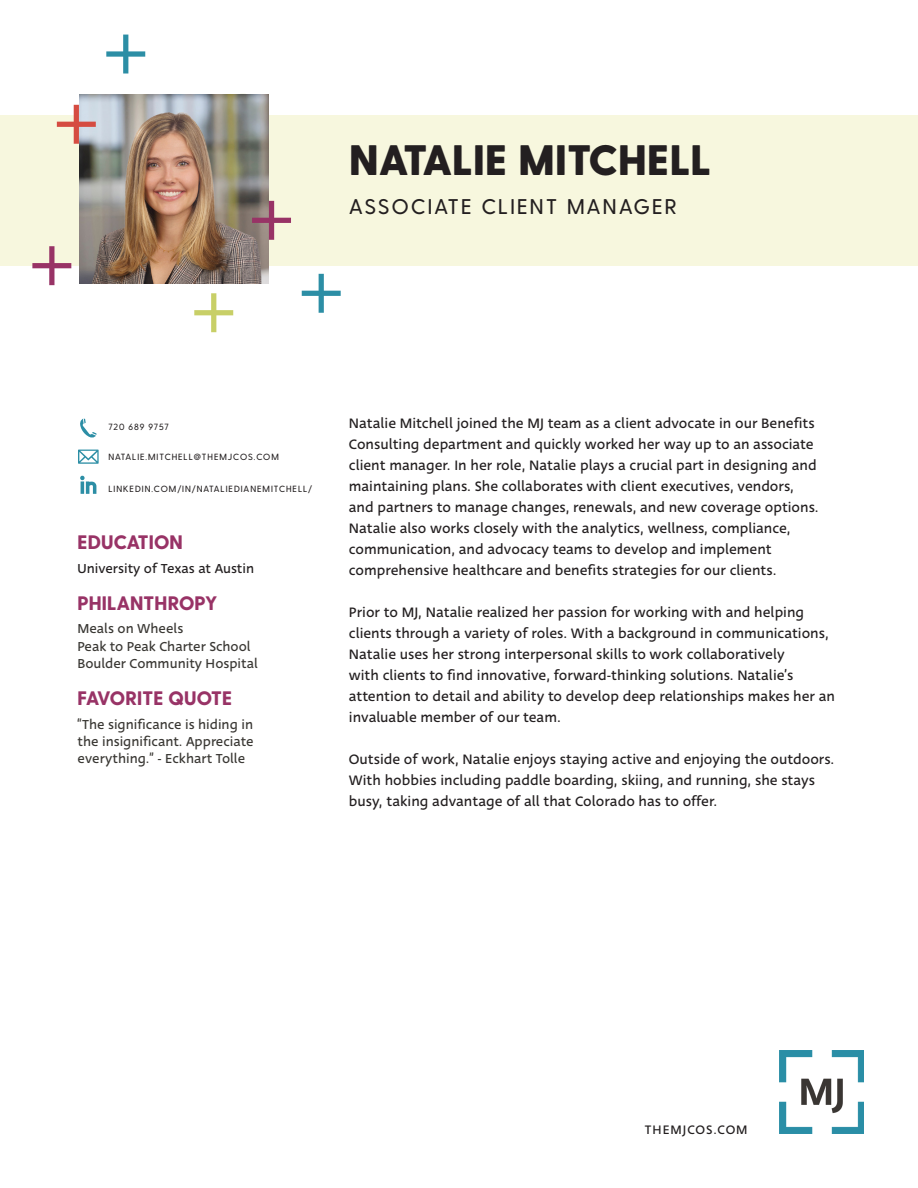
<style>
.page{position:relative;width:918px;height:1188px;background:#fff}
.page>*{position:absolute;margin:0;border:0;box-sizing:border-box;transform-origin:0 0}
.Name{font:800 42.6px "Greycliff CF";letter-spacing:.01em;color:#231f20}
.Job_Title{font:500 21.3px "Greycliff CF";letter-spacing:.11em;color:#231f20}
.Sidebar_Body{font:800 19.5px "Greycliff CF";letter-spacing:.01em;color:#983366}
.Sidebar_Title{font:800 19.5px "Greycliff CF";letter-spacing:.01em;color:#983366}
.t1{font:15px/21px "Deva Ideal";color:#231f20}
.Sidebar_Body-2{font:14.25px/17.1px "Deva Ideal";color:#3a3834;text-align:justify}
.Sidebar_Body-3{font:14.25px "Deva Ideal";color:#231f20}
.t2{font:13.5px "Deva Ideal";letter-spacing:.075em;color:#231f20}
.Job_Title-2{font:500 9px "Greycliff CF";letter-spacing:.11em;color:#231f20}
</style>
<div class="page">
<div style="left:0;top:115px;width:918px;height:151px;background:#f7f7de"></div>
<img style="left:780px;top:1050px;width:84px;height:83px">
<svg style="left:80px;top:418px;width:17px;height:20px"></svg>
<svg style="left:78px;top:450px;width:21px;height:14px"></svg>
<svg style="left:80px;top:476px;width:16px;height:18px"></svg>
<svg style="left:302px;top:274px;width:39px;height:39px"></svg>
<svg style="left:106px;top:35px;width:39px;height:39px"></svg>
<svg style="left:194px;top:293px;width:39px;height:39px"></svg>
<svg style="left:32px;top:246px;width:39px;height:39px"></svg>
<img style="left:80px;top:94px;width:189px;height:190px">
<svg style="left:57px;top:105px;width:39px;height:39px"></svg>
<svg style="left:224px;top:201px;width:67px;height:40px"></svg>
<p class="Name" style="left:349px;top:134px;width:363px">NATALIE MITCHELL</p>
<p class="Job_Title" style="left:349px;top:194px;width:329px">ASSOCIATE CLIENT MANAGER</p>
<p class="Job_Title-2" style="left:108px;top:422px;width:62px">720 689 9757</p>
<p class="Job_Title-2" style="left:108px;top:452px;width:172px">NATALIE.MITCHELL@THEMJCOS.COM</p>
<p class="Job_Title-2" style="left:108px;top:484px;width:205px">LINKEDIN.COM/IN/NATALIEDIANEMITCHELL/</p>
<p class="Sidebar_Title" style="left:78px;top:530px;width:107px">EDUCATION</p>
<p class="Sidebar_Body-3" style="left:78px;top:559px;width:178px">University of Texas at Austin</p>
<p class="Sidebar_Body" style="left:78px;top:591px;width:141px">PHILANTHROPY</p>
<p class="Sidebar_Body-2" style="left:78px;top:621px;width:107px">Meals on Wheels</p>
<p class="Sidebar_Body-2" style="left:78px;top:638px;width:175px">Peak to Peak Charter School</p>
<p class="Sidebar_Body-2" style="left:78px;top:655px;width:182px">Boulder Community Hospital</p>
<p class="Sidebar_Body" style="left:78px;top:686px;width:156px">FAVORITE QUOTE</p>
<p class="Sidebar_Body-2" style="left:78px;top:716px;width:177px">“The significance is hiding in the insignificant. Appreciate everything.” - Eckhart Tolle</p>
<p class="t1" style="left:349px;top:413px;width:471px">Natalie Mitchell joined the MJ team as a client advocate in our Benefits Consulting department and quickly worked her way up to an associate client manager. In her role, Natalie plays a crucial part in designing and maintaining plans. She collaborates with client executives, vendors, and partners to manage changes, renewals, and new coverage options.<br>Natalie also works closely with the analytics, wellness, compliance, communication, and advocacy teams to develop and implement comprehensive healthcare and benefits strategies for our clients.</p>
<p class="t1" style="left:349px;top:602px;width:488px">Prior to MJ, Natalie realized her passion for working with and helping clients through a variety of roles. With a background in communications, Natalie uses her strong interpersonal skills to work collaboratively<br>with clients to find innovative, forward-thinking solutions. Natalie’s attention to detail and ability to develop deep relationships makes her an invaluable member of our team.</p>
<p class="t1" style="left:349px;top:749px;width:487px">Outside of work, Natalie enjoys staying active and enjoying the outdoors.<br>With hobbies including paddle boarding, skiing, and running, she stays busy, taking advantage of all that Colorado has to offer.</p>
<p class="t2" style="left:645px;top:1121px;width:104px">THEMJCOS.COM</p>
</div>
